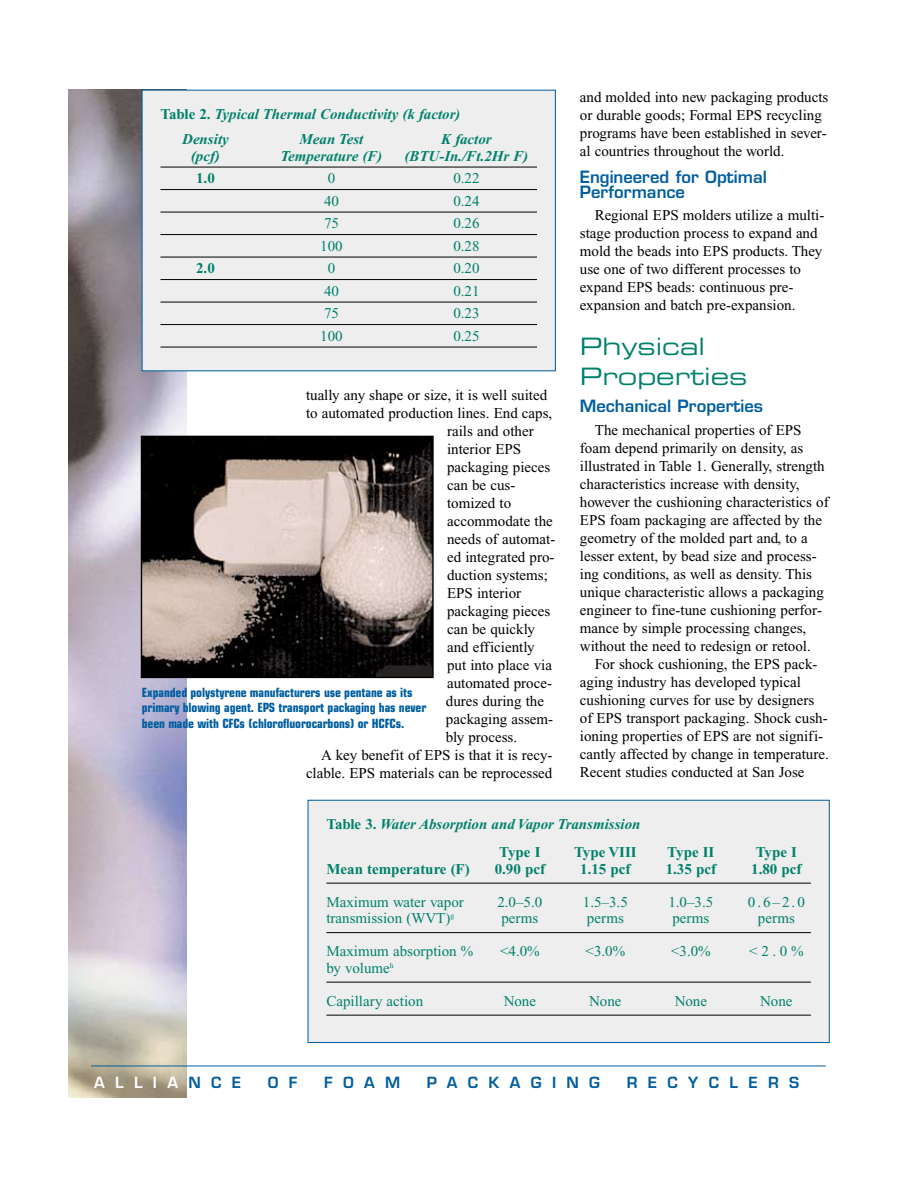
<style>
.page{position:relative;width:918px;height:1188px;background:#fff}
.page>*{position:absolute;margin:0;border:0;box-sizing:border-box;transform-origin:0 0}
.t1{font:24px/30px "Eurostile Extended Two";color:#00816c}
.t2{font:600 16.5px/15px "Eurostile";color:#005e9f}
.t3{font:15px/18px "Times New Roman";color:#000}
.t4{font:15px "Times New Roman";color:#00816c}
.t5{font:italic 700 15px/25.5px "Times New Roman";color:#00816c}
.t6{font:700 15px "Times New Roman";color:#00816c}
.t7{font:600 15px "Eurostile";letter-spacing:.69em;color:#005e9f}
.t8{font:600 15px "Eurostile";letter-spacing:.69em;color:#fff}
.t9{font:700 condensed 12.75px/15.3px "Eurostile";letter-spacing:-.01em;color:#005e9f}
.s1{font-style:normal}
.s2{color:#005e9f}
</style>
<div class="page">
<img style="left:68px;top:90px;width:119px;height:1008px">
<div style="left:142px;top:90px;width:413px;height:281px;background:#eee"></div>
<hr style="left:160px;top:167px;width:377px;height:1px;background:#000">
<hr style="left:160px;top:189px;width:377px;height:1px;background:#000">
<hr style="left:160px;top:212px;width:377px;height:1px;background:#000">
<hr style="left:160px;top:234px;width:377px;height:1px;background:#000">
<hr style="left:160px;top:257px;width:377px;height:1px;background:#000">
<hr style="left:160px;top:279px;width:377px;height:1px;background:#000">
<hr style="left:160px;top:302px;width:377px;height:1px;background:#000">
<hr style="left:160px;top:324px;width:377px;height:1px;background:#000">
<hr style="left:160px;top:347px;width:377px;height:1px;background:#000">
<div style="left:308px;top:800px;width:521px;height:242px;background:#eee"></div>
<hr style="left:326px;top:883px;width:485px;height:1px;background:#000">
<hr style="left:326px;top:932px;width:485px;height:1px;background:#000">
<hr style="left:326px;top:982px;width:485px;height:1px;background:#000">
<hr style="left:326px;top:1015px;width:485px;height:1px;background:#000">
<div style="left:308px;top:800px;width:522px;height:243px;border:1px solid #005e9f"></div>
<img style="left:143px;top:438px;width:289px;height:238px">
<div style="left:141px;top:436px;width:293px;height:242px;border:1px solid #000"></div>
<hr style="left:91px;top:1066px;width:735px;height:1px;background:#005e9f">
<p class="t5" style="left:182px;top:102px;width:280px;text-indent:-22px"><span class="s1">Table 2.</span> Typical Thermal Conductivity (k factor)<br>Density</p>
<p class="t5" style="left:300px;top:128px;width:65px">Mean Test</p>
<p class="t5" style="left:441px;top:128px;width:52px">K factor</p>
<p class="t5" style="left:191px;top:144px;width:31px">(pcf)</p>
<p class="t5" style="left:280px;top:144px;width:104px">Temperature (F)</p>
<p class="t5" style="left:404px;top:144px;width:126px">(BTU-In./Ft.2Hr F)</p>
<p class="t6" style="left:196px;top:173px;width:20px">1.0</p>
<p class="t4" style="left:328px;top:173px;width:9px">0</p>
<p class="t4" style="left:453px;top:173px;width:28px">0.22</p>
<p class="t4" style="left:324px;top:195px;width:16px">40</p>
<p class="t4" style="left:453px;top:195px;width:28px">0.24</p>
<p class="t4" style="left:324px;top:218px;width:16px">75</p>
<p class="t4" style="left:453px;top:218px;width:28px">0.26</p>
<p class="t4" style="left:320px;top:240px;width:24px">100</p>
<p class="t4" style="left:453px;top:240px;width:28px">0.28</p>
<p class="t6" style="left:196px;top:263px;width:20px">2.0</p>
<p class="t4" style="left:328px;top:263px;width:9px">0</p>
<p class="t4" style="left:453px;top:263px;width:28px">0.20</p>
<p class="t4" style="left:324px;top:285px;width:16px">40</p>
<p class="t4" style="left:453px;top:285px;width:28px">0.21</p>
<p class="t4" style="left:324px;top:308px;width:16px">75</p>
<p class="t4" style="left:453px;top:308px;width:28px">0.23</p>
<p class="t4" style="left:320px;top:330px;width:24px">100</p>
<p class="t4" style="left:453px;top:330px;width:28px">0.25</p>
<p class="t3" style="left:306px;top:387px;width:243px">tually any shape or size, it is well suited</p>
<p class="t3" style="left:306px;top:405px;width:248px">to automated production lines. End caps,</p>
<p class="t3" style="left:447px;top:423px;width:88px">rails and other</p>
<p class="t3" style="left:447px;top:441px;width:76px">interior EPS</p>
<p class="t3" style="left:447px;top:459px;width:105px">packaging pieces</p>
<p class="t3" style="left:447px;top:477px;width:70px">can be cus-</p>
<p class="t3" style="left:447px;top:495px;width:66px">tomized to</p>
<p class="t3" style="left:447px;top:513px;width:107px">accommodate the</p>
<p class="t3" style="left:447px;top:531px;width:110px">needs of automat-</p>
<p class="t3" style="left:447px;top:549px;width:109px">ed integrated pro-</p>
<p class="t3" style="left:447px;top:567px;width:102px">duction systems;</p>
<p class="t3" style="left:447px;top:585px;width:76px">EPS interior</p>
<p class="t3" style="left:447px;top:603px;width:105px">packaging pieces</p>
<p class="t3" style="left:447px;top:621px;width:89px">can be quickly</p>
<p class="t3" style="left:447px;top:639px;width:89px">and efficiently</p>
<p class="t3" style="left:447px;top:657px;width:106px">put into place via</p>
<p class="t3" style="left:447px;top:675px;width:106px">automated proce-</p>
<p class="t3" style="left:446px;top:693px;width:100px">dures during the</p>
<p class="t3" style="left:446px;top:711px;width:109px">packaging assem-</p>
<p class="t3" style="left:446px;top:729px;width:73px">bly process.</p>
<p class="t3" style="left:321px;top:747px;width:233px">A key benefit of EPS is that it is recy-</p>
<p class="t3" style="left:306px;top:765px;width:248px">clable. EPS materials can be reprocessed</p>
<p class="t9" style="left:142px;top:686px;width:286px">Expanded polystyrene manufacturers use pentane as its primary blowing agent. EPS transport packaging has never been made with CFCs (chlorofluorocarbons) or HCFCs.</p>
<p class="t3" style="left:580px;top:89px;width:250px">and molded into new packaging products or durable goods; Formal EPS recycling programs have been established in sever&shy;al countries throughout the world.</p>
<p class="t2" style="left:580px;top:171px;width:189px">Engineered for Optimal<br>Performance</p>
<p class="t3" style="left:580px;top:208px;width:246px;text-indent:15px">Regional EPS molders utilize a multi&shy;stage production process to expand and mold the beads into EPS products. They use one of two different processes to expand EPS beads: continuous pre&shy;expansion and batch pre-expansion.</p>
<h1 class="t1" style="left:580px;top:335px;width:169px">Physical<br>Properties</h1>
<p class="t2" style="left:580px;top:401px;width:185px">Mechanical Properties</p>
<p class="t3" style="left:580px;top:422px;width:250px;text-indent:15px">The mechanical properties of EPS foam depend primarily on density, as illustrated in Table 1. Generally, strength characteristics increase with density, however the cushioning characteristics of EPS foam packaging are affected by the geometry of the molded part and, to a lesser extent, by bead size and process&shy;ing conditions, as well as density. This unique characteristic allows a packaging engineer to fine-tune cushioning perfor&shy;mance by simple processing changes, without the need to redesign or retool.</p>
<p class="t3" style="left:580px;top:656px;width:250px;text-indent:15px">For shock cushioning, the EPS pack&shy;aging industry has developed typical cushioning curves for use by designers of EPS transport packaging. Shock cush&shy;ioning properties of EPS are not signifi&shy;cantly affected by change in temperature.<br>Recent studies conducted at San Jose</p>
<p class="t5" style="left:499px;top:811px;width:143px;line-height:28.5px;text-indent:-173px"><span class="s1">Table 3.</span> Water Absorption and Vapor Transmission<br><span class="s1">Type I</span></p>
<p class="t6" style="left:574px;top:847px;width:64px">Type VIII</p>
<p class="t6" style="left:667px;top:847px;width:49px">Type II</p>
<p class="t6" style="left:756px;top:847px;width:43px">Type I</p>
<p class="t6" style="left:326px;top:863px;width:145px">Mean temperature (F)</p>
<p class="t6" style="left:495px;top:863px;width:52px">0.90 pcf</p>
<p class="t6" style="left:580px;top:863px;width:52px">1.15 pcf</p>
<p class="t6" style="left:666px;top:863px;width:52px">1.35 pcf</p>
<p class="t6" style="left:751px;top:863px;width:52px">1.80 pcf</p>
<p class="t4" style="left:326px;top:896px;width:139px">Maximum water vapor</p>
<p class="t4" style="left:497px;top:896px;width:46px">2.0–5.0</p>
<p class="t4" style="left:583px;top:896px;width:46px">1.5–3.5</p>
<p class="t4" style="left:668px;top:896px;width:46px">1.0–3.5</p>
<p class="t4" style="left:748px;top:896px;width:58px">0.6–2.0</p>
<p class="t4" style="left:326px;top:913px;width:129px">transmission (WVT)<sup>g</sup></p>
<p class="t4" style="left:501px;top:913px;width:38px">perms</p>
<p class="t4" style="left:587px;top:913px;width:38px">perms</p>
<p class="t4" style="left:672px;top:913px;width:38px">perms</p>
<p class="t4" style="left:758px;top:913px;width:38px">perms</p>
<p class="t4" style="left:326px;top:946px;width:148px">Maximum absorption %</p>
<p class="t4" style="left:500px;top:946px;width:41px">&lt;4.0%</p>
<p class="t4" style="left:586px;top:946px;width:41px">&lt;3.0%</p>
<p class="t4" style="left:671px;top:946px;width:41px">&lt;3.0%</p>
<p class="t4" style="left:749px;top:946px;width:56px">&lt;2.0%</p>
<p class="t4" style="left:326px;top:962px;width:69px">by volume<sup>h</sup></p>
<p class="t4" style="left:326px;top:995px;width:98px">Capillary action</p>
<p class="t4" style="left:504px;top:995px;width:34px">None</p>
<p class="t4" style="left:589px;top:995px;width:34px">None</p>
<p class="t4" style="left:675px;top:995px;width:34px">None</p>
<p class="t4" style="left:760px;top:995px;width:34px">None</p>
<p class="t8" style="left:94px;top:1077px;width:149px">ALLIA<span class="s2">NCE</span></p>
<p class="t7" style="left:268px;top:1077px;width:31px">O F</p>
<p class="t7" style="left:324px;top:1077px;width:78px">FOAM</p>
<p class="t7" style="left:427px;top:1077px;width:175px">PACKAGING</p>
<p class="t7" style="left:627px;top:1077px;width:174px">RECYCLERS</p>
</div>
